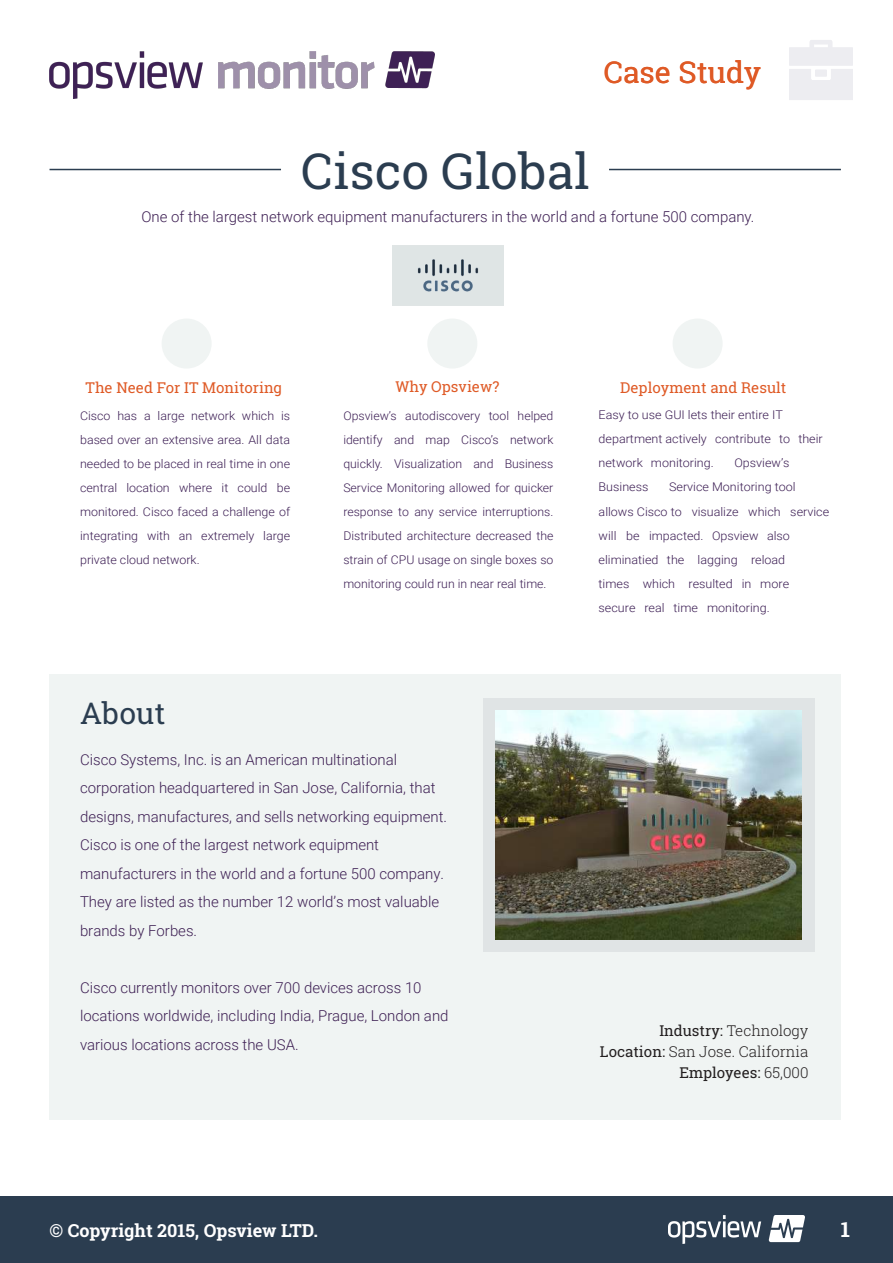
<style>
.page{position:relative;width:893px;height:1263px;background:#fff}
.page>*{position:absolute;margin:0;border:0;box-sizing:border-box;transform-origin:0 0}
.t1{font:49.65px "Roboto Slab";color:#2b3d50}
.t2{font:30px "Roboto Slab";color:#df5a26}
.t3{font:30px "Roboto Slab";color:#2b3d50}
.t4{font:700 21px "Roboto Slab";color:#fff}
.t5{font:700 18px "Roboto Slab";color:#fff}
.t6{font:300 15px/28.5px "Roboto";color:#3d1f53}
.t7{font:300 15px/21px "Roboto Slab";color:#231f20;text-align:right}
.t8{font:15px "Roboto Slab";color:#df5a26}
.t9{font:300 12px/24px "Roboto";color:#3c1e54;text-align:justify}
.t10{font:300 12px/24.2px "Roboto";color:#3c1e54;scale:1.05 1}
.t11{font:300 12px/24px "Roboto";color:#3c1e54;text-align:justify;scale:1.04 1}
.s1{font-weight:400}
</style>
<div class="page">
<div style="left:0;top:1196px;width:893px;height:67px;background:#2b3d50"></div>
<img style="left:669px;top:1215px;width:136px;height:28px">
<img style="left:50px;top:51px;width:385px;height:47px">
<hr style="left:50px;top:169px;width:231px;height:1px;background:#2b3d50">
<hr style="left:609px;top:169px;width:232px;height:1px;background:#2b3d50">
<div style="left:162px;top:318px;width:50px;height:51px;background:#f0f4f3;border-radius:50%"></div>
<div style="left:427px;top:318px;width:50px;height:51px;background:#f0f4f3;border-radius:50%"></div>
<div style="left:673px;top:318px;width:50px;height:51px;background:#f0f4f3;border-radius:50%"></div>
<div style="left:50px;top:674px;width:791px;height:445px;background:#f0f4f3"></div>
<div style="left:483px;top:698px;width:331px;height:254px;background:#e0e4e5"></div>
<img style="left:392px;top:246px;width:111px;height:59px">
<img style="left:496px;top:710px;width:305px;height:229px">
<h2 class="t2" style="left:604px;top:51px;width:159px">Case Study</h2>
<h1 class="t1" style="left:301px;top:136px;width:290px">Cisco Global</h1>
<p class="t6" style="left:142px;top:202px;width:614px">One of the largest network equipment manufacturers in the world and a fortune 500 company.</p>
<p class="t8" style="left:86px;top:377px;width:198px">The Need For IT Monitoring</p>
<p class="t11" style="left:80px;top:403px;width:203px">Cisco has a large network which is based over an extensive area. All data needed to be placed in real time in one central location where it could be monitored. Cisco faced a challenge of integrating with an extremely large private cloud network.</p>
<h2 class="t3" style="left:80px;top:692px;width:87px">About</h2>
<p class="t8" style="left:395px;top:377px;width:105px">Why Opsview?</p>
<p class="t9" style="left:343px;top:403px;width:212px">Opsview’s autodiscovery tool helped identify and map Cisco’s network quickly. Visualization and Business Service Monitoring allowed for quicker response to any service interruptions.<br>Distributed architecture decreased the strain of CPU usage on single boxes so monitoring could run in near real time.</p>
<p class="t6" style="left:80px;top:745px;width:369px">Cisco Systems, Inc. is an American multinational corporation headquartered in San Jose, California, that designs, manufactures, and sells networking equipment.<br>Cisco is one of the largest network equipment manufacturers in the world and a fortune 500 company.<br>They are listed as the number 12 world’s most valuable brands by Forbes.</p>
<p class="t6" style="left:80px;top:973px;width:370px">Cisco currently monitors over 700 devices across 10 locations worldwide, including India, Prague, London and various locations across the USA.</p>
<p class="t8" style="left:620px;top:377px;width:168px">Deployment and Result</p>
<p class="t10" style="left:599px;top:402px;width:215px">Easy to use GUI lets their entire IT department actively contribute to their network monitoring.</p>
<p class="t10" style="left:734px;top:450px;width:54px">Opsview’s</p>
<p class="t10" style="left:599px;top:474px;width:221px;text-indent:71px">Service Monitoring tool allows Cisco to visualize which service will be impacted. Opsview also eliminatied the lagging reload<br>times which resulted in more<br>secure real time monitoring.</p>
<p class="t10" style="left:599px;top:474px;width:49px">Business</p>
<p class="t7" style="left:600px;top:1020px;width:210px"><span class="s1">Industry:</span> Technology<br><span class="s1">Location:</span> San Jose. California<br><span class="s1">Employees:</span> 65,000</p>
<p class="t5" style="left:50px;top:1218px;width:270px">© Copyright 2015, Opsview LTD.</p>
<h3 class="t4" style="left:841px;top:1215px;width:11px">1</h3>
</div>
